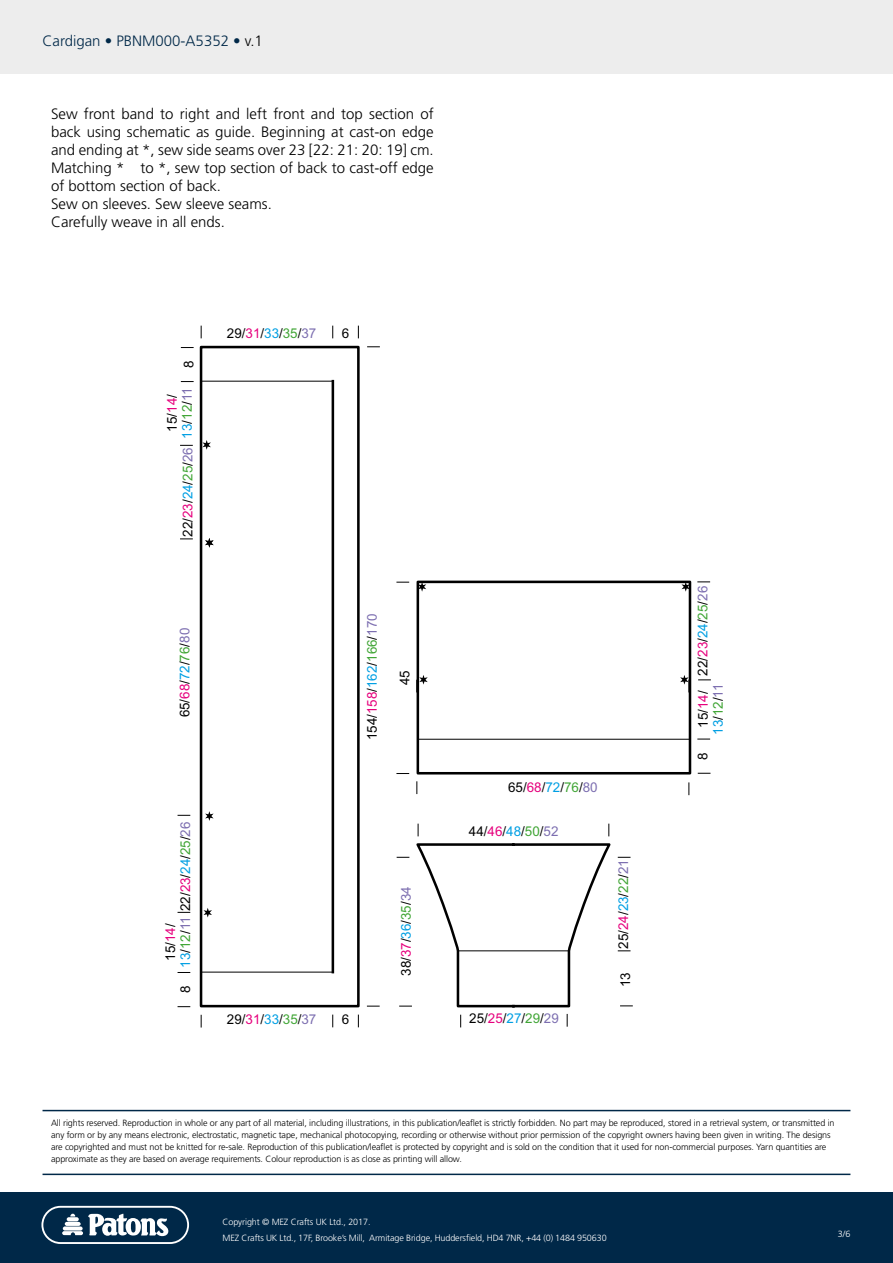
<style>
.page{position:relative;width:893px;height:1263px;background:#fff}
.page>*{position:absolute;margin:0;border:0;box-sizing:border-box;transform-origin:0 0}
.t1{font:300 15px/18px "Frutiger";color:#000}
.t2{font:300 15px "Frutiger";color:#002848}
.t3{font:13.5px "Arial";color:#000}
.t4{font:13.5px/15.1px "Arial";color:#e6007d;text-align:right}
.t5{font:13.5px "Arial";color:#009fe3}
.t6{font:13.5px "Arial";letter-spacing:-.035em;color:#40a535}
.t7{font:300 9px/12px "Frutiger";letter-spacing:-.01em;color:#000}
.t8{font:300 9px/16.5px "Frutiger";letter-spacing:-.01em;color:#fff}
.s1{color:#000}
.s2{color:#7c6eb0}
.s3{color:#009fe3}
.s4{color:#40a535}
.s5{color:#e6007d}
</style>
<div class="page">
<div style="left:0;top:0;width:893px;height:74px;background:#ededed"></div>
<div style="left:0;top:1192px;width:893px;height:71px;background:#002848"></div>
<div style="left:41px;top:1206px;width:148px;height:38px;border:2px solid #fff;border-radius:18px"></div>
<svg style="left:62px;top:1213px;width:106px;height:23px"></svg>
<hr style="left:43px;top:1110px;width:807px;height:1px;background:#002848">
<hr style="left:43px;top:1173px;width:807px;height:2px;background:#002848">
<div style="left:200px;top:346px;width:160px;height:661px;border:3px solid #000"></div>
<div style="left:201px;top:381px;width:132px;height:591px;border:1px solid #000"></div>
<hr style="left:332px;top:381px;width:2px;height:591px;background:#000">
<svg style="left:205px;top:811px;width:9px;height:10px"></svg>
<svg style="left:205px;top:538px;width:9px;height:10px"></svg>
<svg style="left:204px;top:908px;width:8px;height:9px"></svg>
<svg style="left:202px;top:440px;width:9px;height:10px"></svg>
<svg style="left:418px;top:824px;width:1px;height:12px"></svg>
<svg style="left:608px;top:824px;width:1px;height:12px"></svg>
<svg style="left:332px;top:1014px;width:1px;height:13px"></svg>
<svg style="left:332px;top:326px;width:1px;height:12px"></svg>
<svg style="left:358px;top:1014px;width:1px;height:13px"></svg>
<svg style="left:358px;top:326px;width:1px;height:12px"></svg>
<svg style="left:201px;top:1015px;width:1px;height:12px"></svg>
<svg style="left:201px;top:326px;width:1px;height:12px"></svg>
<svg style="left:178px;top:972px;width:12px;height:1px"></svg>
<svg style="left:178px;top:912px;width:12px;height:1px"></svg>
<svg style="left:178px;top:815px;width:12px;height:1px"></svg>
<svg style="left:180px;top:538px;width:13px;height:1px"></svg>
<svg style="left:180px;top:445px;width:13px;height:1px"></svg>
<svg style="left:181px;top:381px;width:13px;height:1px"></svg>
<svg style="left:181px;top:347px;width:13px;height:1px"></svg>
<svg style="left:178px;top:1006px;width:12px;height:1px"></svg>
<svg style="left:367px;top:1006px;width:13px;height:1px"></svg>
<svg style="left:367px;top:346px;width:13px;height:1px"></svg>
<svg style="left:397px;top:843px;width:236px;height:184px"></svg>
<div style="left:417px;top:581px;width:274px;height:193px;border:3px solid #000"></div>
<hr style="left:418px;top:739px;width:272px;height:1px;background:#000">
<svg style="left:418px;top:582px;width:8px;height:10px"></svg>
<svg style="left:681px;top:582px;width:9px;height:10px"></svg>
<svg style="left:416px;top:781px;width:1px;height:13px"></svg>
<svg style="left:416px;top:675px;width:12px;height:17px"></svg>
<svg style="left:688px;top:782px;width:1px;height:13px"></svg>
<svg style="left:680px;top:675px;width:9px;height:17px"></svg>
<svg style="left:396px;top:582px;width:13px;height:1px"></svg>
<svg style="left:396px;top:773px;width:13px;height:1px"></svg>
<svg style="left:697px;top:739px;width:13px;height:1px"></svg>
<svg style="left:698px;top:679px;width:13px;height:1px"></svg>
<svg style="left:697px;top:581px;width:13px;height:1px"></svg>
<svg style="left:698px;top:773px;width:12px;height:1px"></svg>
<h1 class="t2" style="left:43px;top:33px;width:222px">Cardigan • PBNM000-A5352 • <span class="s1">v.1</span></h1>
<p class="t1" style="left:51px;top:105px;width:384px">Sew front band to right and left front and top section of back using schematic as guide. Beginning at cast-on edge and ending at *, sew side seams over 23 [22: 21: 20: 19] cm.<br>Matching * to *, sew top section of back to cast-off edge of bottom section of back.<br>Sew on sleeves. Sew sleeve seams.<br>Carefully weave in all ends.</p>
<h2 class="t3" style="left:181px;top:368px;width:9px;rotate:-90deg">8</h2>
<h2 class="t6" style="left:179px;top:420px;width:34px;rotate:-90deg">12 <span class="s2">11</span></h2>
<h2 class="t3" style="left:164px;top:432px;width:39px;rotate:-90deg">15/ /</h2>
<h2 class="t4" style="left:165px;top:438px;width:42px;rotate:-90deg">14<br><span class="s3">13</span><span class="s1">/ /</span></h2>
<h2 class="t4" style="left:180px;top:518px;width:72px;rotate:-90deg">23 <span class="s3">24</span> <span class="s4">25</span> <span class="s2">26</span></h2>
<h2 class="t3" style="left:180px;top:537px;width:76px;rotate:-90deg">22////</h2>
<h2 class="t4" style="left:177px;top:699px;width:72px;rotate:-90deg">68 <span class="s3">72</span> <span class="s4">76</span> <span class="s2">80</span></h2>
<h2 class="t3" style="left:177px;top:717px;width:76px;rotate:-90deg">65////</h2>
<h2 class="t4" style="left:178px;top:892px;width:72px;rotate:-90deg">23 <span class="s3">24</span> <span class="s4">25</span> <span class="s2">26</span></h2>
<h2 class="t3" style="left:178px;top:949px;width:114px;rotate:-90deg"><span class="s4">12</span> <span class="s2">11</span> 22/ / / /</h2>
<h2 class="t3" style="left:162px;top:961px;width:39px;rotate:-90deg">15/ /</h2>
<h2 class="t4" style="left:163px;top:968px;width:42px;rotate:-90deg">14<br><span class="s3">13</span><span class="s1">/ /</span></h2>
<h2 class="t3" style="left:178px;top:993px;width:9px;rotate:-90deg">8</h2>
<h2 class="t3" style="left:227px;top:326px;width:76px">29/<span class="s5">31</span>/ / /</h2>
<h2 class="t5" style="left:264px;top:326px;width:54px">33 <span class="s4">35</span> <span class="s2">37</span></h2>
<h2 class="t3" style="left:342px;top:326px;width:9px">6</h2>
<h2 class="t3" style="left:364px;top:740px;width:128px;rotate:-90deg">154/<span class="s5">158</span> <span class="s3">162</span> <span class="s4">166</span> <span class="s2">170</span></h2>
<h2 class="t3" style="left:364px;top:639px;width:5px;rotate:-90deg">/</h2>
<h2 class="t3" style="left:364px;top:666px;width:5px;rotate:-90deg">/</h2>
<h2 class="t3" style="left:364px;top:692px;width:5px;rotate:-90deg">/</h2>
<h2 class="t3" style="left:397px;top:685px;width:16px;rotate:-90deg">45</h2>
<h2 class="t3" style="left:227px;top:1012px;width:76px">29/<span class="s5">31</span>/ / /</h2>
<h2 class="t5" style="left:264px;top:1012px;width:54px">33 <span class="s4">35</span> <span class="s2">37</span></h2>
<h2 class="t3" style="left:342px;top:1012px;width:9px">6</h2>
<h2 class="t4" style="left:398px;top:957px;width:72px;rotate:-90deg">37 <span class="s3">36</span> <span class="s4">35</span> <span class="s2">34</span></h2>
<h2 class="t3" style="left:398px;top:976px;width:76px;rotate:-90deg">38////</h2>
<h2 class="t3" style="left:508px;top:779px;width:76px">65/<span class="s5">68</span>/ / /</h2>
<h2 class="t5" style="left:545px;top:779px;width:54px">72 <span class="s4">76</span> <span class="s2">80</span></h2>
<h2 class="t3" style="left:469px;top:824px;width:76px">44/<span class="s5">46</span>/ / /</h2>
<h2 class="t5" style="left:506px;top:824px;width:54px">48 <span class="s4">50</span> <span class="s2">52</span></h2>
<h2 class="t3" style="left:469px;top:1010px;width:76px">25/<span class="s5">25</span>/ / /</h2>
<h2 class="t5" style="left:507px;top:1010px;width:54px">27 <span class="s4">29</span> <span class="s2">29</span></h2>
<h2 class="t4" style="left:616px;top:930px;width:72px;rotate:-90deg">24 <span class="s3">23</span> <span class="s4">22</span> <span class="s2">21</span></h2>
<h2 class="t3" style="left:616px;top:949px;width:76px;rotate:-90deg">25////</h2>
<h2 class="t3" style="left:617px;top:987px;width:16px;rotate:-90deg">13</h2>
<h2 class="t4" style="left:695px;top:657px;width:72px;rotate:-90deg">23 <span class="s3">24</span> <span class="s4">25</span> <span class="s2">26</span></h2>
<h2 class="t3" style="left:695px;top:728px;width:39px;rotate:-90deg">15/ /</h2>
<h2 class="t3" style="left:695px;top:675px;width:76px;rotate:-90deg">22////</h2>
<h2 class="t6" style="left:710px;top:716px;width:34px;rotate:-90deg">12 <span class="s2">11</span></h2>
<h2 class="t4" style="left:695px;top:735px;width:42px;rotate:-90deg">14<br><span class="s3">13</span><span class="s1">/ /</span></h2>
<h2 class="t3" style="left:695px;top:760px;width:9px;rotate:-90deg">8</h2>
<p class="t7" style="left:51px;top:1117px;width:785px">All rights reserved. Reproduction in whole or any part of all material, including illustrations, in this publication/leaflet is strictly forbidden. No part may be reproduced, stored in a retrieval system, or transmitted in any form or by any means electronic, electrostatic, magnetic tape, mechanical photocopying, recording or otherwise without prior permission of the copyright owners having been given in writing. The designs are copyrighted and must not be knitted for re-sale. Reproduction of this publication/leaflet is protected by copyright and is sold on the condition that it used for non-commercial purposes. Yarn quantities are approximate as they are based on average requirements. Colour reproduction is as close as printing will allow.</p>
<p class="t8" style="left:223px;top:1213px;width:386px">Copyright © MEZ Crafts UK Ltd., 2017.<br>MEZ Crafts UK Ltd., 17F, Brooke’s Mill, Armitage Bridge, Huddersfield, HD4 7NR, +44 (0) 1484 950630</p>
<p class="t8" style="left:838px;top:1226px;width:14px">3/6</p>
</div>
